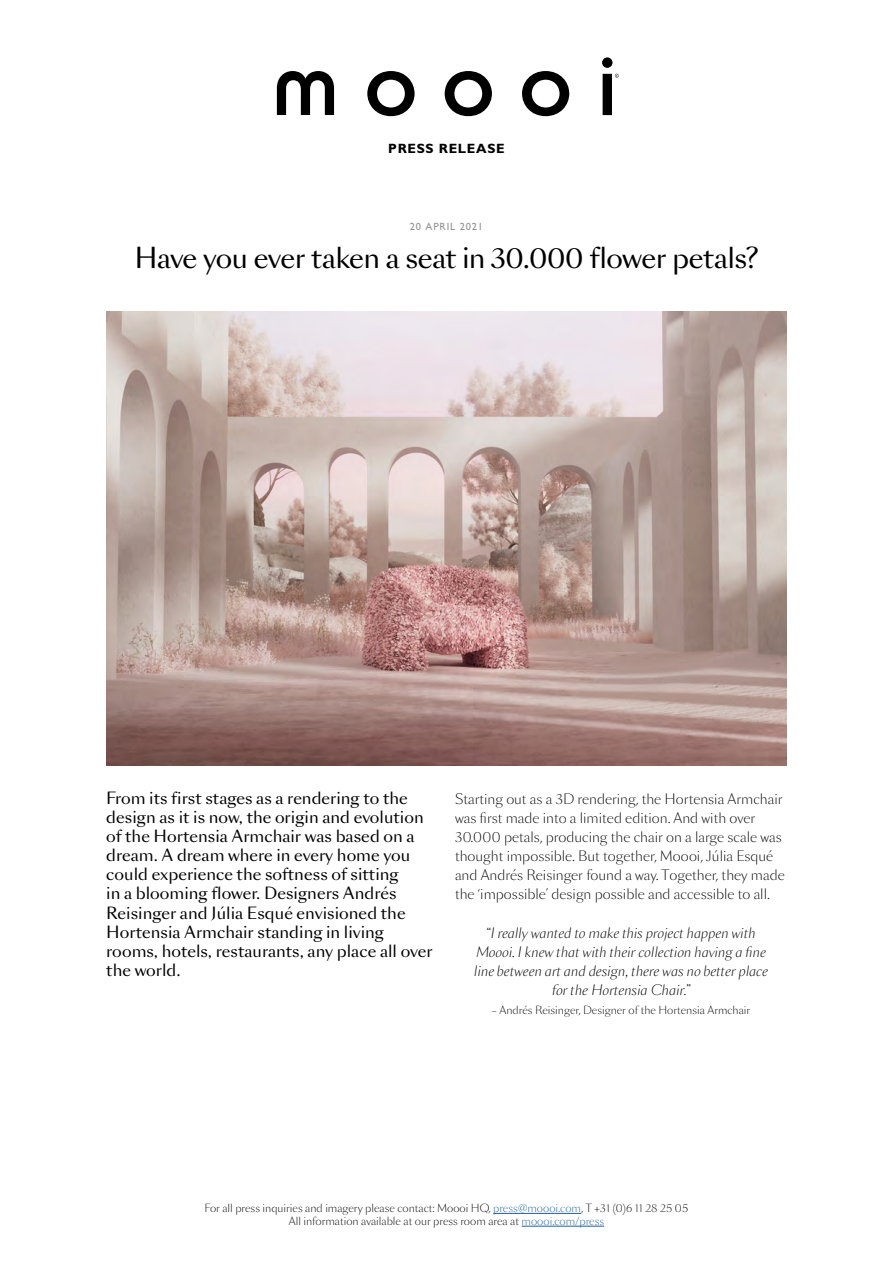
<style>
.page{position:relative;width:893px;height:1263px;background:#fff}
.page>*{position:absolute;margin:0;border:0;box-sizing:border-box;transform-origin:0 0}
.t1{font:27px "Sang Bleu Sans";letter-spacing:-.02em;color:#000}
.t2{font:15.75px/19.2px "Sang Bleu Sans";color:#000}
.t3{font:300 13.5px/19.2px "Sang Bleu Sans";color:#000}
.t4{font:italic 300 13.5px/19.2px "Sang Bleu Sans";color:#000;text-align:center}
.t5{font:700 13.5px "Gill Sans MT Pro";letter-spacing:.05em;color:#000}
.t6{font:300 10.5px/12.8px "Sang Bleu Sans";color:#000;text-align:center}
.t7{font:500 10.5px "Gill Sans MT Pro";letter-spacing:.075em;color:#929292}
.s1{color:#215e9e}
</style>
<div class="page">
<hr style="left:493px;top:1213px;width:88px;height:1px;background:#215e9e">
<hr style="left:522px;top:1226px;width:82px;height:1px;background:#215e9e">
<svg style="left:277px;top:71px;width:57px;height:44px"></svg>
<svg style="left:367px;top:71px;width:48px;height:45px"></svg>
<svg style="left:445px;top:71px;width:47px;height:45px"></svg>
<svg style="left:522px;top:71px;width:47px;height:45px"></svg>
<svg style="left:602px;top:57px;width:17px;height:58px"></svg>
<img style="left:106px;top:312px;width:681px;height:453px">
<p class="t5" style="left:388px;top:140px;width:118px">PRESS RELEASE</p>
<p class="t7" style="left:410px;top:220px;width:75px">20 APRIL 2021</p>
<h1 class="t1" style="left:135px;top:241px;width:625px">Have you ever taken a seat in 30.000 flower petals?</h1>
<p class="t2" style="left:106px;top:788px;width:328px">From its first stages as a rendering to the design as it is now, the origin and evolution of the Hortensia Armchair was based on a dream. A dream where in every home you could experience the softness of sitting<br>in a blooming flower. Designers Andrés Reisinger and Júlia Esqué envisioned the Hortensia Armchair standing in living rooms, hotels, restaurants, any place all over the world.</p>
<p class="t3" style="left:455px;top:789px;width:331px">Starting out as a 3D rendering, the Hortensia Armchair was first made into a limited edition. And with over 30.000 petals, producing the chair on a large scale was thought impossible. But together, Moooi, Júlia Esqué and Andrés Reisinger found a way. Together, they made the ‘impossible’ design possible and accessible to all.</p>
<p class="t4" style="left:474px;top:923px;width:296px">“I really wanted to make this project happen with Moooi. I knew that with their collection having a fine line between art and design, there was no better place for the Hortensia Chair.”</p>
<p class="t6" style="left:491px;top:1004px;width:260px">– Andrés Reisinger, Designer of the Hortensia Armchair</p>
<p class="t6" style="left:205px;top:1202px;width:485px">For all press inquiries and imagery please contact: Moooi HQ, <span class="s1">press@moooi.com</span>, T +31 (0)6 11 28 25 05<br>All information available at our press room area at <span class="s1">moooi.com/press</span></p>
</div>
